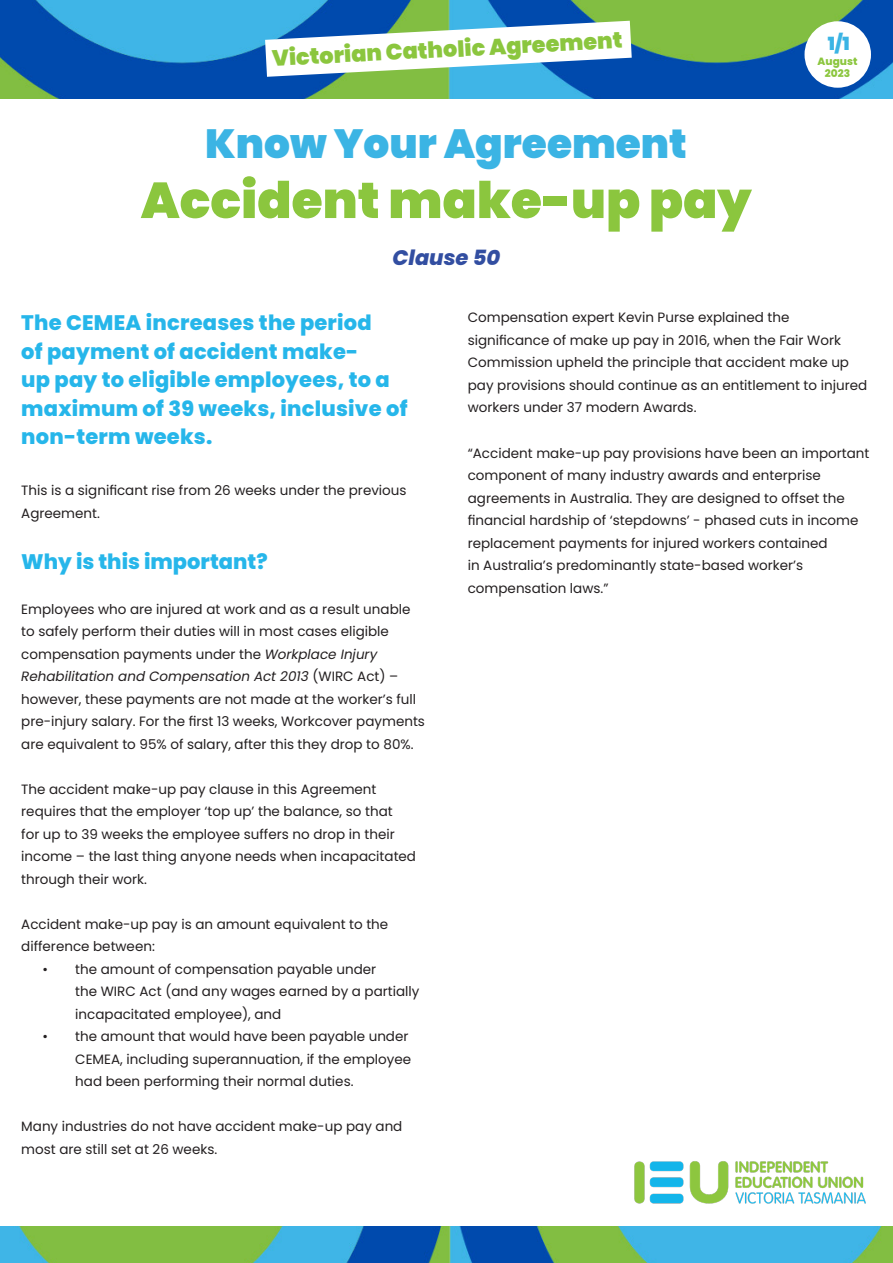
<style>
.page{position:relative;width:893px;height:1263px;background:#fff}
.page>*{position:absolute;margin:0;border:0;box-sizing:border-box;transform-origin:0 0}
.t1{font:900 50.4px "Poppins";color:#8bc63e}
.t2{font:900 40.65px "Poppins";color:#3bb4e4}
.t3{font:900 22.35px "Poppins";color:#8bc63e}
.t4{font:800 21px/28.5px "Poppins";letter-spacing:.01em;color:#26b6ea}
.t5{font:italic 800 21px "Poppins";color:#324ea1}
.t6{font:900 18.15px "Poppins";color:#3bb4e4}
.t7{font:13.5px/22.5px "Poppins";color:#231f20}
.t8{font:800 10.5px "Poppins";color:#8bc63e}
.s1{font-style:italic}
</style>
<div class="page">
<img style="left:634px;top:1161px;width:232px;height:43px">
<img style="left:0;top:0;width:893px;height:99px">
<img style="left:0;top:1227px;width:893px;height:36px">
<svg style="left:265px;top:21px;width:367px;height:56px"></svg>
<div style="left:804px;top:21px;width:67px;height:67px;background:#fff;border-radius:50%"></div>
<p class="t3" style="left:271px;top:45px;width:352px;rotate:-3deg">Victorian Catholic Agreement</p>
<p class="t2" style="left:205px;top:120px;width:483px">Know Your Agreement</p>
<p class="t1" style="left:141px;top:171px;width:612px">Accident make-up pay</p>
<p class="t5" style="left:393px;top:245px;width:109px">Clause 50</p>
<p class="t6" style="left:828px;top:33px;width:23px">1/1</p>
<p class="t8" style="left:817px;top:55px;width:41px">August</p>
<p class="t8" style="left:825px;top:67px;width:27px">2023</p>
<p class="t4" style="left:21px;top:309px;width:388px">The CEMEA increases the period<br>of payment of accident make-<br>up pay to eligible employees, to a maximum of 39 weeks, inclusive of non-term weeks.</p>
<p class="t7" style="left:21px;top:479px;width:387px">This is a significant rise from 26 weeks under the previous<br>Agreement.</p>
<p class="t4" style="left:21px;top:547px;width:248px">Why is this important?</p>
<p class="t7" style="left:21px;top:598px;width:405px">Employees who are injured at work and as a result unable to safely perform their duties will in most cases eligible compensation payments under the <span class="s1">Workplace Injury Rehabilitation and Compensation Act 2013</span> (WIRC Act) – however, these payments are not made at the worker’s full pre-injury salary. For the first 13 weeks, Workcover payments are equivalent to 95% of salary, after this they drop to 80%.</p>
<p class="t7" style="left:21px;top:778px;width:396px">The accident make-up pay clause in this Agreement requires that the employer ‘top up’ the balance, so that<br>for up to 39 weeks the employee suffers no drop in their income – the last thing anyone needs when incapacitated through their work.</p>
<p class="t7" style="left:21px;top:913px;width:368px">Accident make-up pay is an amount equivalent to the difference between:</p>
<p class="t7" style="left:75px;top:958px;width:346px;text-indent:-33px">• the amount of compensation payable under<br>the WIRC Act (and any wages earned by a partially incapacitated employee), and</p>
<p class="t7" style="left:75px;top:1025px;width:337px;text-indent:-33px">• the amount that would have been payable under<br>CEMEA, including superannuation, if the employee had been performing their normal duties.</p>
<p class="t7" style="left:21px;top:1115px;width:383px">Many industries do not have accident make-up pay and most are still set at 26 weeks.</p>
<p class="t7" style="left:468px;top:307px;width:401px">Compensation expert Kevin Purse explained the significance of make up pay in 2016, when the Fair Work Commission upheld the principle that accident make up pay provisions should continue as an entitlement to injured workers under 37 modern Awards.</p>
<p class="t7" style="left:468px;top:442px;width:403px">“Accident make-up pay provisions have been an important component of many industry awards and enterprise agreements in Australia. They are designed to offset the financial hardship of ‘stepdowns’ - phased cuts in income replacement payments for injured workers contained<br>in Australia’s predominantly state-based worker’s compensation laws.”</p>
</div>
